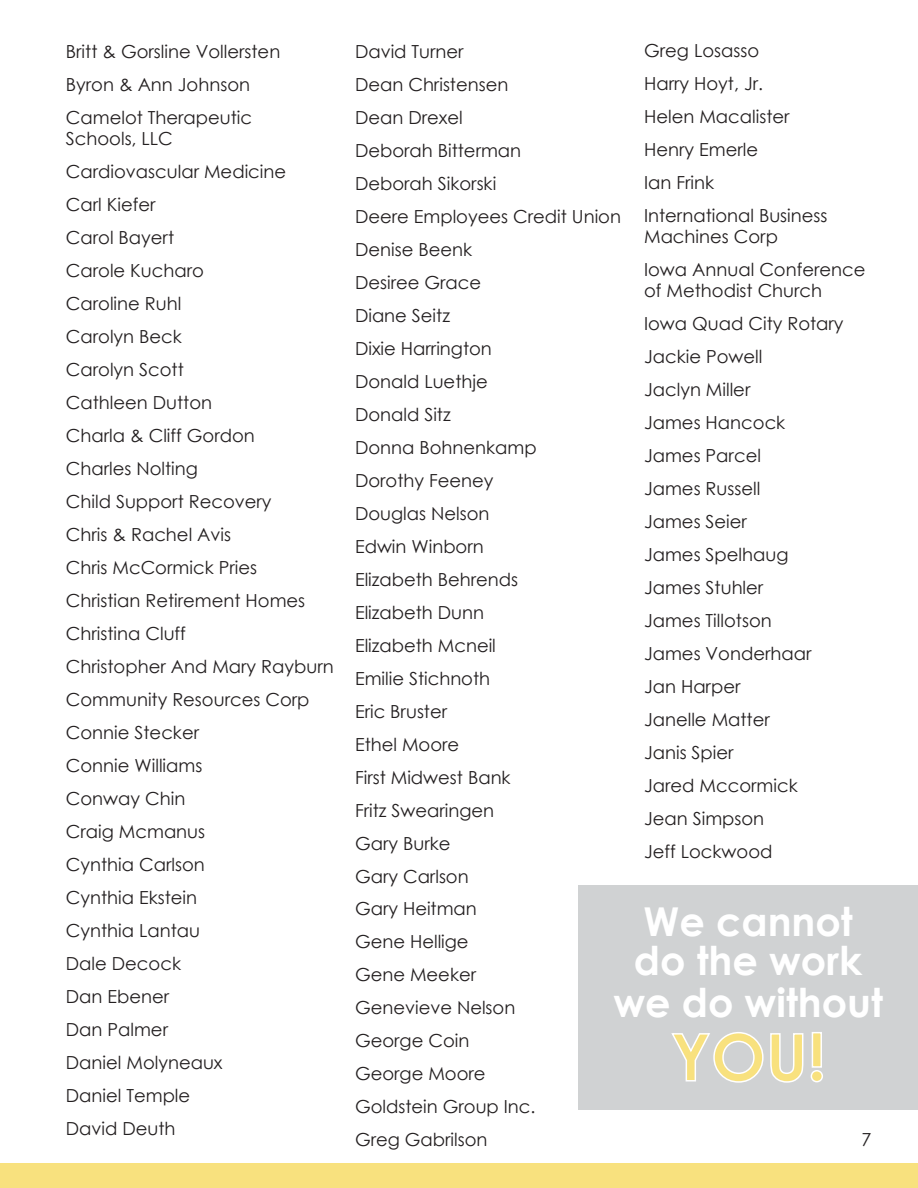
<style>
.page{position:relative;width:918px;height:1188px;background:#fff}
.page>*{position:absolute;margin:0;border:0;box-sizing:border-box;transform-origin:0 0}
.t1{font:700 65.4px "Century Gothic";color:#f8e17e}
.t2{font:700 39.75px/40.7px "Century Gothic";color:#fff;text-align:center}
.t3{font:18px/33px "Century Gothic";color:#231f20}
</style>
<div class="page">
<div style="left:0;top:1164px;width:918px;height:24px;background:#f8e17e"></div>
<div style="left:579px;top:885px;width:339px;height:224px;background:#d0d2d3"></div>
<svg style="left:671px;top:1032px;width:133px;height:51px"></svg>
<svg style="left:810px;top:1032px;width:13px;height:51px"></svg>
<p class="t3" style="left:66px;top:35px;width:216px">Britt &amp; Gorsline Vollersten<br>Byron &amp; Ann Johnson<br>Camelot Therapeutic</p>
<p class="t3" style="left:66px;top:122px;width:269px">Schools, LLC<br>Cardiovascular Medicine<br>Carl Kiefer<br>Carol Bayert<br>Carole Kucharo<br>Caroline Ruhl<br>Carolyn Beck<br>Carolyn Scott<br>Cathleen Dutton<br>Charla &amp; Cliff Gordon<br>Charles Nolting<br>Child Support Recovery<br>Chris &amp; Rachel Avis<br>Chris McCormick Pries<br>Christian Retirement Homes<br>Christina Cluff<br>Christopher And Mary Rayburn<br>Community Resources Corp<br>Connie Stecker<br>Connie Williams<br>Conway Chin<br>Craig Mcmanus<br>Cynthia Carlson<br>Cynthia Ekstein<br>Cynthia Lantau<br>Dale Decock<br>Dan Ebener<br>Dan Palmer<br>Daniel Molyneaux<br>Daniel Temple<br>David Deuth</p>
<p class="t3" style="left:355px;top:34px;width:268px">David Turner<br>Dean Christensen<br>Dean Drexel<br>Deborah Bitterman<br>Deborah Sikorski<br>Deere Employees Credit Union<br>Denise Beenk<br>Desiree Grace<br>Diane Seitz<br>Dixie Harrington<br>Donald Luethje<br>Donald Sitz<br>Donna Bohnenkamp<br>Dorothy Feeney<br>Douglas Nelson<br>Edwin Winborn<br>Elizabeth Behrends<br>Elizabeth Dunn<br>Elizabeth Mcneil<br>Emilie Stichnoth<br>Eric Bruster<br>Ethel Moore<br>First Midwest Bank<br>Fritz Swearingen<br>Gary Burke<br>Gary Carlson<br>Gary Heitman<br>Gene Hellige<br>Gene Meeker<br>Genevieve Nelson<br>George Coin<br>George Moore<br>Goldstein Group Inc.<br>Greg Gabrilson</p>
<p class="t3" style="left:644px;top:34px;width:185px">Greg Losasso<br>Harry Hoyt, Jr.<br>Helen Macalister<br>Henry Emerle<br>Ian Frink<br>International Business</p>
<p class="t3" style="left:644px;top:220px;width:223px">Machines Corp<br>Iowa Annual Conference</p>
<p class="t3" style="left:644px;top:274px;width:201px">of Methodist Church<br>Iowa Quad City Rotary<br>Jackie Powell<br>Jaclyn Miller<br>James Hancock<br>James Parcel<br>James Russell<br>James Seier<br>James Spelhaug<br>James Stuhler<br>James Tillotson<br>James Vonderhaar<br>Jan Harper<br>Janelle Matter<br>Janis Spier<br>Jared Mccormick<br>Jean Simpson<br>Jeff Lockwood</p>
<h2 class="t2" style="left:613px;top:899px;width:271px">We cannot do the work we do without</h2>
<h1 class="t1" style="left:671px;top:1007px;width:157px">YOU!</h1>
<p class="t3" style="left:861px;top:1122px;width:11px">7</p>
</div>
